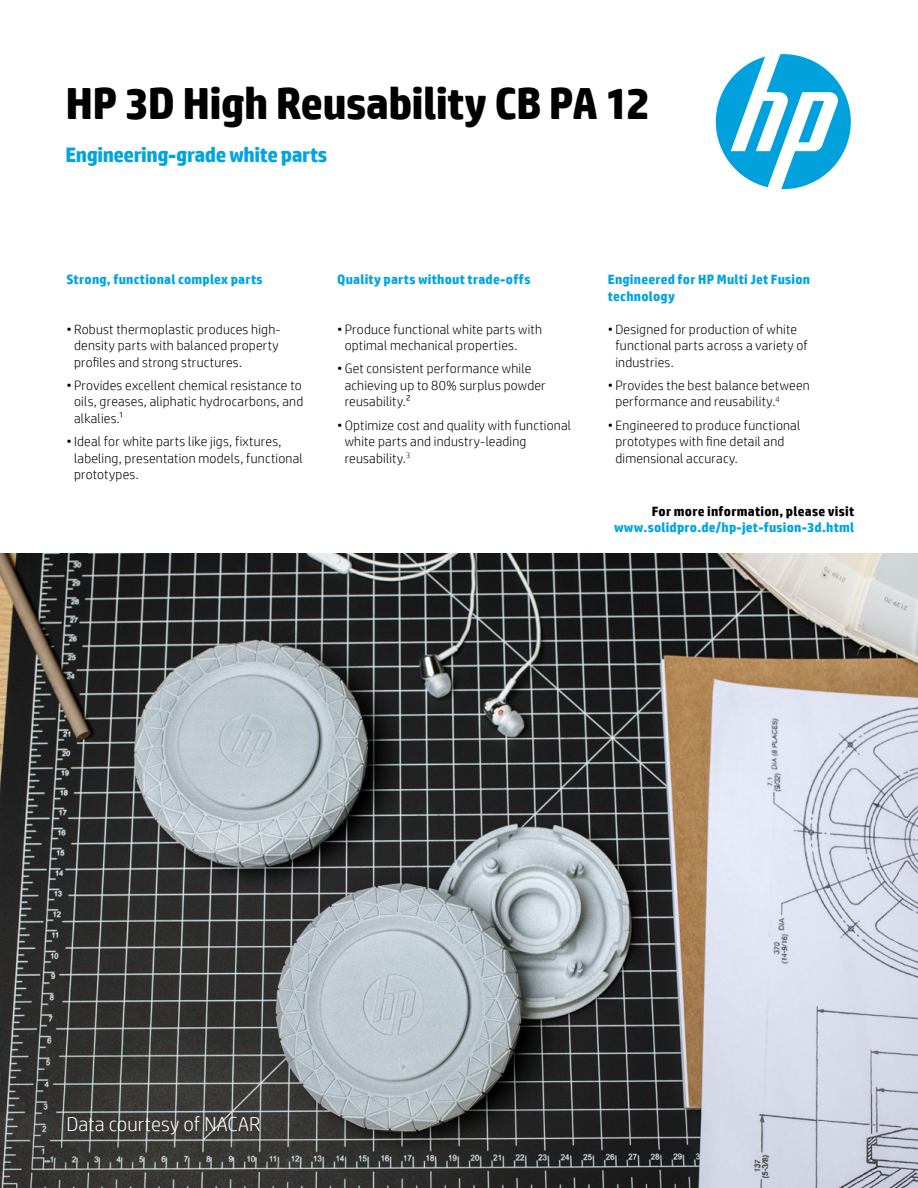
<style>
.page{position:relative;width:918px;height:1188px;background:#fff}
.page>*{position:absolute;margin:0;border:0;box-sizing:border-box;transform-origin:0 0}
.t1{font:700 45px "HP Simplified";letter-spacing:-.015em;color:#000}
.t2{font:700 21px "HP Simplified";letter-spacing:-.025em;color:#00a4e3}
.t3{font:300 20.25px "HP Simplified";color:#fff}
.t4{font:300 13.5px/16.5px "HP Simplified";letter-spacing:.015em;color:#000}
.t5{font:700 13.5px/16.5px "HP Simplified";letter-spacing:.015em;color:#00a4e3}
.t6{font:700 13.5px "HP Simplified";letter-spacing:.015em;color:#00a4e3}
.t7{font:700 13.5px "HP Simplified";letter-spacing:.015em;color:#000}
</style>
<div class="page">
<svg style="left:716px;top:54px;width:135px;height:135px"></svg>
<img style="left:0;top:554px;width:918px;height:634px">
<h1 class="t1" style="left:65px;top:74px;width:586px">HP 3D High Reusability CB PA 12</h1>
<h2 class="t2" style="left:65px;top:141px;width:263px">Engineering-grade white parts</h2>
<p class="t5" style="left:67px;top:271px;width:198px">Strong, functional complex parts</p>
<p class="t4" style="left:74px;top:320px;width:208px;text-indent:-8px">• Robust thermoplastic produces high&shy;density parts with balanced property profiles and strong structures.</p>
<p class="t4" style="left:74px;top:377px;width:231px;text-align:justify;text-indent:-8px">• Provides excellent chemical resistance to oils, greases, aliphatic hydrocarbons, and alkalies.1</p>
<p class="t4" style="left:74px;top:433px;width:230px;text-indent:-8px">•Ideal for white parts like jigs, fixtures, labeling, presentation models, functional prototypes.</p>
<p class="t5" style="left:337px;top:271px;width:195px">Quality parts without trade-offs</p>
<p class="t4" style="left:345px;top:320px;width:199px;text-indent:-8px">• Produce functional white parts with optimal mechanical properties.</p>
<p class="t4" style="left:345px;top:360px;width:203px;text-indent:-8px">• Get consistent performance while achieving up to 80% surplus powder reusability.2</p>
<p class="t4" style="left:345px;top:416px;width:228px;text-indent:-8px">• Optimize cost and quality with functional white parts and industry-leading reusability.<sup>3</sup></p>
<p class="t5" style="left:608px;top:271px;width:204px">Engineered for HP Multi Jet Fusion technology</p>
<p class="t4" style="left:615px;top:320px;width:194px;text-indent:-8px">• Designed for production of white functional parts across a variety of industries.</p>
<p class="t4" style="left:615px;top:376px;width:196px;text-indent:-8px">• Provides the best balance between performance and reusability.<sup>4</sup></p>
<p class="t4" style="left:615px;top:416px;width:186px;text-indent:-8px">• Engineered to produce functional prototypes with fine detail and dimensional accuracy.</p>
<p class="t7" style="left:652px;top:502px;width:204px">For more information, please visit</p>
<p class="t6" style="left:614px;top:520px;width:242px">www.solidpro.de/hp-jet-fusion-3d.html</p>
<h3 class="t3" style="left:67px;top:1111px;width:196px">Data courtesy of NACAR</h3>
</div>
